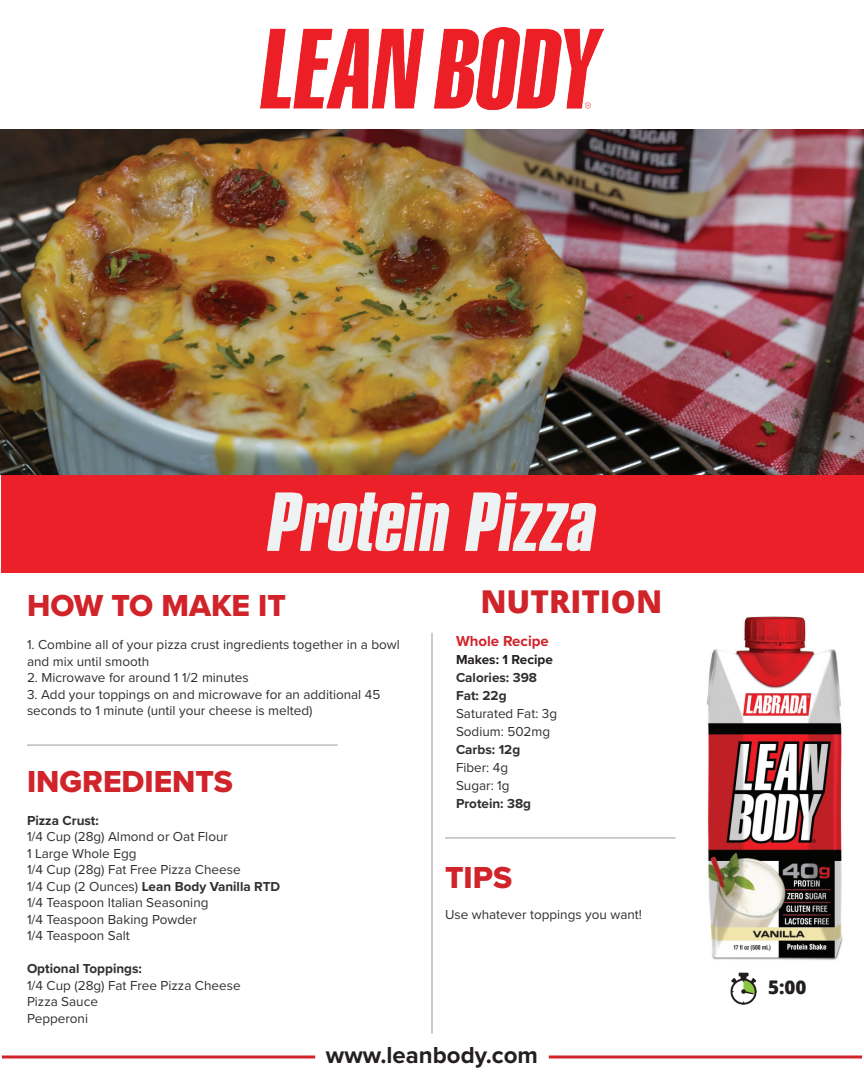
<style>
.page{position:relative;width:864px;height:1080px;background:#fff}
.page>*{position:absolute;margin:0;border:0;box-sizing:border-box;transform-origin:0 0}
.t1{font:italic 700 72px "Compacta BT";color:#eff2f3}
.t2{font:31.5px "Proxima Nova Extrabld";color:#d1232a}
.t3{font:800 31.5px "Open Sans";color:#d1232a}
.t4{font:700 24px "Proxima Nova";color:#231f20}
.t5{font:800 18.75px "Open Sans";color:#231f20}
.t6{font:700 15px "Proxima Nova";color:#d1232a}
.t7{font:13.5px/16.5px "Proxima Nova";color:#312f30}
.t8{font:700 13.5px/18px "Proxima Nova";color:#312f30}
.t9{font:700 13.5px "Proxima Nova";color:#231f20}
.s1{font-weight:700}
</style>
<div class="page">
<img style="left:260px;top:27px;width:344px;height:82px">
<img style="left:730px;top:972px;width:27px;height:33px">
<hr style="left:431px;top:633px;width:2px;height:400px;background:#231f20">
<hr style="left:445px;top:837px;width:231px;height:2px;background:#231f20">
<hr style="left:27px;top:744px;width:311px;height:2px;background:#231f20">
<img style="left:706px;top:616px;width:137px;height:344px">
<img style="left:0;top:129px;width:864px;height:346px">
<hr style="left:2px;top:1055px;width:313px;height:3px;background:#d1232a">
<hr style="left:549px;top:1055px;width:313px;height:3px;background:#d1232a">
<div style="left:2px;top:475px;width:862px;height:97px;background:#ec2029"></div>
<h1 class="t1" style="left:269px;top:478px;width:330px">Protein Pizza</h1>
<h2 class="t2" style="left:27px;top:582px;width:260px">HOW TO MAKE IT</h2>
<p class="t7" style="left:27px;top:636px;width:374px">1. Combine all of your pizza crust ingredients together in a bowl and mix until smooth</p>
<p class="t7" style="left:27px;top:669px;width:223px">2. Microwave for around 1 1/2 minutes</p>
<p class="t7" style="left:27px;top:685px;width:355px">3. Add your toppings on and microwave for an additional 45 seconds to 1 minute (until your cheese is melted)</p>
<h2 class="t2" style="left:27px;top:758px;width:208px">INGREDIENTS</h2>
<p class="t8" style="left:27px;top:811px;width:73px">Pizza Crust:</p>
<p class="t7" style="left:27px;top:828px;width:255px">1/4 Cup (28g) Almond or Oat Flour<br>1 Large Whole Egg<br>1/4 Cup (28g) Fat Free Pizza Cheese<br>1/4 Cup (2 Ounces) <span class="s1">Lean Body Vanilla RTD<br></span>1/4 Teaspoon Italian Seasoning<br>1/4 Teaspoon Baking Powder<br>1/4 Teaspoon Salt</p>
<p class="t8" style="left:27px;top:959px;width:117px">Optional Toppings:</p>
<p class="t7" style="left:27px;top:976px;width:215px">1/4 Cup (28g) Fat Free Pizza Cheese<br>Pizza Sauce<br>Pepperoni</p>
<h2 class="t3" style="left:480px;top:577px;width:183px">NUTRITION</h2>
<p class="t6" style="left:456px;top:630px;width:94px">Whole Recipe</p>
<p class="t9" style="left:456px;top:650px;width:98px">Makes: 1 Recipe</p>
<p class="t8" style="left:456px;top:669px;width:83px">Calories: 398<br>Fat: 22g</p>
<p class="t7" style="left:456px;top:704px;width:103px;line-height:18px">Saturated Fat: 3g<br>Sodium: 502mg</p>
<p class="t8" style="left:456px;top:741px;width:66px">Carbs: 12g</p>
<p class="t7" style="left:456px;top:758px;width:55px;line-height:18px">Fiber: 4g<br>Sugar: 1g</p>
<p class="t8" style="left:456px;top:795px;width:77px">Protein: 38g</p>
<h2 class="t2" style="left:445px;top:854px;width:69px">TIPS</h2>
<p class="t7" style="left:445px;top:906px;width:198px">Use whatever toppings you want!</p>
<h3 class="t4" style="left:326px;top:1037px;width:214px">www.leanbody.com</h3>
<h3 class="t5" style="left:768px;top:973px;width:40px">5:00</h3>
</div>
